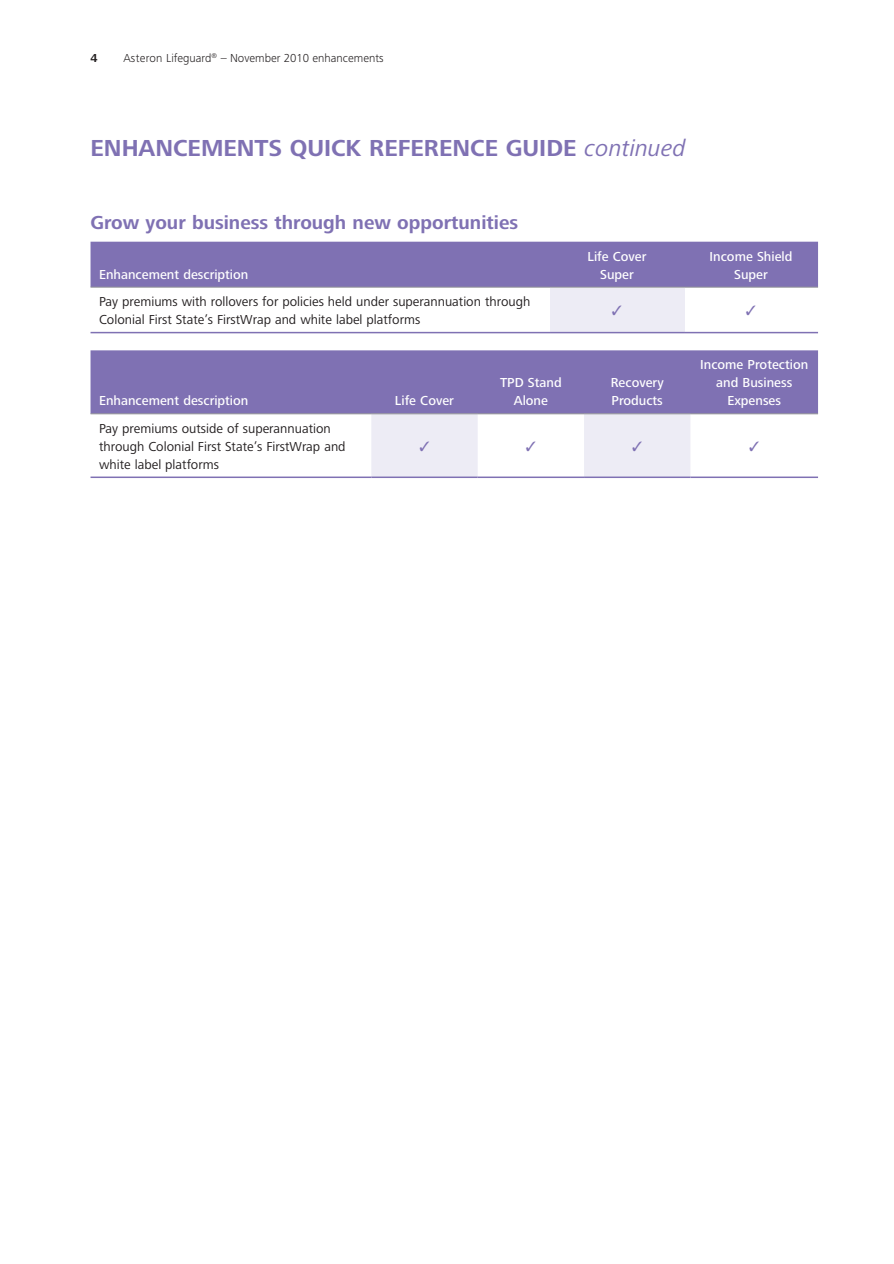
<style>
.page{position:relative;width:894px;height:1264px;background:#fff}
.page>*{position:absolute;margin:0;border:0;box-sizing:border-box;transform-origin:0 0}
.t1{font:700 24px "Frutiger Next LT";color:#7f71b3}
.t2{font:italic 24px "Frutiger Next LT";color:#7f71b3}
.t3{font:700 19.5px "Frutiger Next LT";color:#7f71b3}
.t4{font:13.5px/18px "Frutiger Next LT";color:#231f20}
.t5{font:500 13.5px/18px "Frutiger Next LT";color:#fff;text-align:center}
.t6{font:300 12px "Frutiger Next LT";color:#231f20}
.t7{font:700 12px "Frutiger Next LT";color:#231f20}
</style>
<div class="page">
<div style="left:90px;top:242px;width:728px;height:45px;background:#7f71b3"></div>
<div style="left:550px;top:287px;width:134px;height:46px;background:#edecf5"></div>
<hr style="left:90px;top:287px;width:460px;height:1px;background:#939598">
<hr style="left:684px;top:287px;width:134px;height:1px;background:#939598">
<hr style="left:90px;top:332px;width:460px;height:1px;background:#7f71b3">
<hr style="left:684px;top:332px;width:134px;height:1px;background:#7f71b3">
<hr style="left:550px;top:287px;width:134px;height:1px;background:#939598">
<hr style="left:550px;top:332px;width:134px;height:1px;background:#7f71b3">
<div style="left:90px;top:350px;width:728px;height:63px;background:#7f71b3"></div>
<hr style="left:90px;top:413px;width:281px;height:1px;background:#939598">
<hr style="left:477px;top:413px;width:107px;height:1px;background:#939598">
<hr style="left:690px;top:413px;width:128px;height:1px;background:#939598">
<hr style="left:90px;top:476px;width:281px;height:2px;background:#7f71b3">
<hr style="left:477px;top:476px;width:107px;height:2px;background:#7f71b3">
<hr style="left:690px;top:476px;width:128px;height:2px;background:#7f71b3">
<hr style="left:371px;top:413px;width:106px;height:1px;background:#939598">
<hr style="left:371px;top:476px;width:106px;height:2px;background:#7f71b3">
<hr style="left:584px;top:413px;width:106px;height:1px;background:#939598">
<hr style="left:584px;top:476px;width:106px;height:2px;background:#7f71b3">
<svg style="left:371px;top:414px;width:319px;height:63px"></svg>
<p class="t7" style="left:90px;top:51px;width:9px">4</p>
<p class="t6" style="left:123px;top:51px;width:262px">Asteron Lifeguard<sup>®</sup> – November 2010 enhancements</p>
<h1 class="t1" style="left:90px;top:134px;width:100px">Enhanceme</h1>
<h1 class="t1" style="left:237px;top:134px;width:300px">nts quick reference guide</h1>
<h1 class="t2" style="left:584px;top:135px;width:103px">continued</h1>
<h2 class="t3" style="left:90px;top:211px;width:429px">Grow your business through new opportunities</h2>
<p class="t5" style="left:99px;top:265px;width:151px">Enhancement description</p>
<p class="t4" style="left:99px;top:293px;width:433px">Pay premiums with rollovers for policies held under superannuation through<br>Colonial First State’s FirstWrap and white label platforms</p>
<p class="t5" style="left:587px;top:247px;width:61px">Life Cover<br>Super</p>
<p class="t5" style="left:709px;top:247px;width:84px">Income Shield<br>Super</p>
<p class="t5" style="left:99px;top:392px;width:151px">Enhancement description</p>
<p class="t5" style="left:395px;top:392px;width:61px">Life Cover</p>
<p class="t4" style="left:99px;top:419px;width:248px">Pay premiums outside of superannuation through Colonial First State’s FirstWrap and white label platforms</p>
<p class="t5" style="left:500px;top:374px;width:63px">TPD Stand<br>Alone</p>
<p class="t5" style="left:610px;top:374px;width:54px;text-align:left">Recovery<br>Products</p>
<p class="t5" style="left:700px;top:356px;width:110px">Income Protection and Business<br>Expenses</p>
</div>
